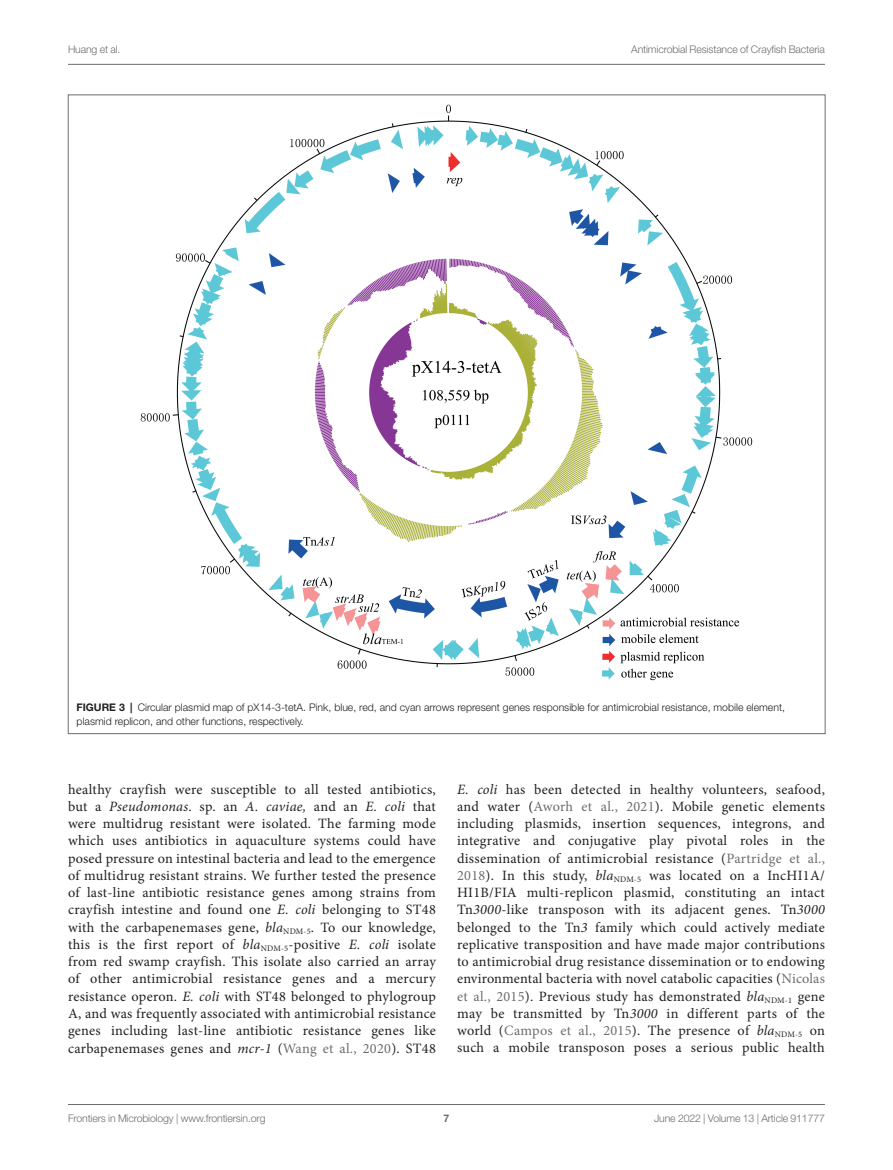
<style>
.page{position:relative;width:893px;height:1170px;background:#fff}
.page>*{position:absolute;margin:0;border:0;box-sizing:border-box;transform-origin:0 0}
.TEXT{font:14.25px/17.2px "Minion Pro";letter-spacing:.02em;color:#231f20;text-align:justify}
.FIG_LEG{font:300 10.5px/14.2px "Helvetica Neue LT Std";color:#231f20}
.t1{font:300 10.5px "Helvetica Neue LT Std";letter-spacing:-.015em;color:#6c6d70}
.t2{font:700 10.5px "Helvetica Neue LT Std";color:#6c6d70}
.s1{font-weight:700}
.s2{font-style:italic}
.s3{color:#6c6d70}
</style>
<div class="page">
<hr style="left:68px;top:64px;width:757px;height:1px;background:#6c6d70">
<hr style="left:68px;top:1104px;width:757px;height:1px;background:#6c6d70">
<img style="left:140px;top:104px;width:613px;height:577px">
<p class="t1" style="left:68px;top:42px;width:54px">Huang et al.</p>
<p class="t1" style="left:631px;top:42px;width:195px">Antimicrobial Resistance of Crayfish Bacteria</p>
<p class="FIG_LEG" style="left:77px;top:699px;width:710px"><span class="s1">FIGURE 3 |</span> Circular plasmid map of pX14-3-tetA. Pink, blue, red, and cyan arrows represent genes responsible for antimicrobial resistance, mobile element, plasmid replicon, and other functions, respectively.</p>
<p class="TEXT" style="left:68px;top:780px;width:369px">healthy crayfish were susceptible to all tested antibiotics, but a <span class="s2">Pseudomonas</span>. sp. an <span class="s2">A. caviae,</span> and an <span class="s2">E. coli</span> that were multidrug resistant were isolated. The farming mode which uses antibiotics in aquaculture systems could have posed pressure on intestinal bacteria and lead to the emergence of multidrug resistant strains. We further tested the presence of last-line antibiotic resistance genes among strains from crayfish intestine and found one <span class="s2">E. coli</span> belonging to ST48 with the carbapenemases gene, <span class="s2">bla</span><sub>NDM-5</sub>. To our knowledge, this is the first report of <span class="s2">bla</span><sub>NDM-5</sub>-positive <span class="s2">E. coli</span> isolate from red swamp crayfish. This isolate also carried an array of other antimicrobial resistance genes and a mercury resistance operon. <span class="s2">E. coli</span> with ST48 belonged to phylogroup A, and was frequently associated with antimicrobial resistance genes including last-line antibiotic resistance genes like carbapenemases genes and <span class="s2">mcr-1</span> (<span class="s3">Wang et al., 2020</span>). ST48</p>
<p class="TEXT" style="left:457px;top:780px;width:369px"><span class="s2">E. coli</span> has been detected in healthy volunteers, seafood, and water (<span class="s3">Aworh et al., 2021</span>). Mobile genetic elements including plasmids, insertion sequences, integrons, and integrative and conjugative play pivotal roles in the dissemination of antimicrobial resistance (<span class="s3">Partridge et al., 2018</span>). In this study, <span class="s2">bla</span><sub>NDM-5</sub> was located on a IncHI1A/ HI1B/FIA multi-replicon plasmid, constituting an intact Tn<span class="s2">3000</span>-like transposon with its adjacent genes. Tn<span class="s2">3000 </span>belonged to the Tn<span class="s2">3</span> family which could actively mediate replicative transposition and have made major contributions to antimicrobial drug resistance dissemination or to endowing environmental bacteria with novel catabolic capacities (<span class="s3">Nicolas et al., 2015</span>). Previous study has demonstrated <span class="s2">bla</span><sub>NDM-1</sub> gene may be transmitted by Tn<span class="s2">3000</span> in different parts of the world (<span class="s3">Campos et al., 2015</span>). The presence of <span class="s2">bla</span><sub>NDM-5</sub> on such a mobile transposon poses a serious public health</p>
<p class="t1" style="left:68px;top:1111px;width:199px">Frontiers in Microbiology | www.frontiersin.org</p>
<p class="t2" style="left:444px;top:1111px;width:7px">7</p>
<p class="t1" style="left:654px;top:1111px;width:172px">June 2022 | Volume 13 | Article 911777</p>
</div>
